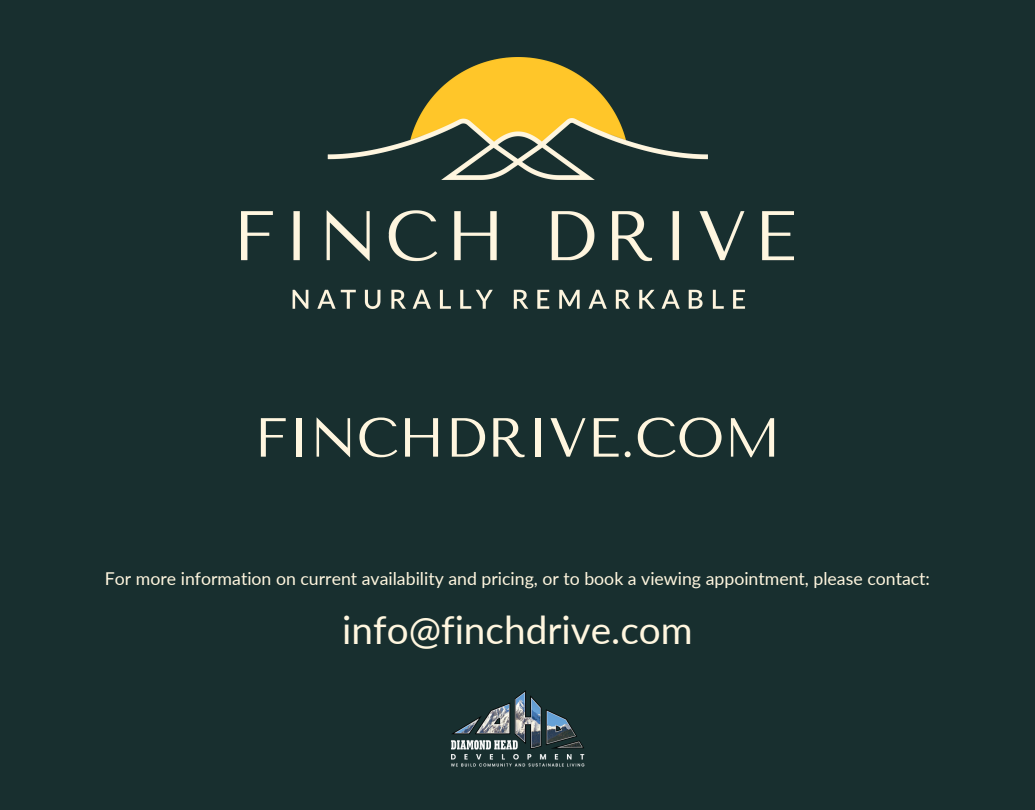
<style>
.page{position:relative;width:1035px;height:810px;background:#182f2f}
.page>*{position:absolute;margin:0;border:0;box-sizing:border-box;transform-origin:0 0}
.t1{font:55px "Tenor Sans";color:#fff6df}
.t2{font:38.75px "Lato";color:#fff6df}
.t3{font:17.75px "Lato";color:#fff6df}
</style>
<div class="page">
<img style="left:242px;top:58px;width:551px;height:251px">
<img style="left:451px;top:690px;width:134px;height:77px">
<p class="t1" style="left:254px;top:406px;width:528px">FINCHDRIVE.COM</p>
<p class="t3" style="left:105px;top:568px;width:827px">For more information on current availability and pricing, or to book a viewing appointment, please contact:</p>
<p class="t2" style="left:342px;top:606px;width:352px">info@finchdrive.com</p>
</div>
